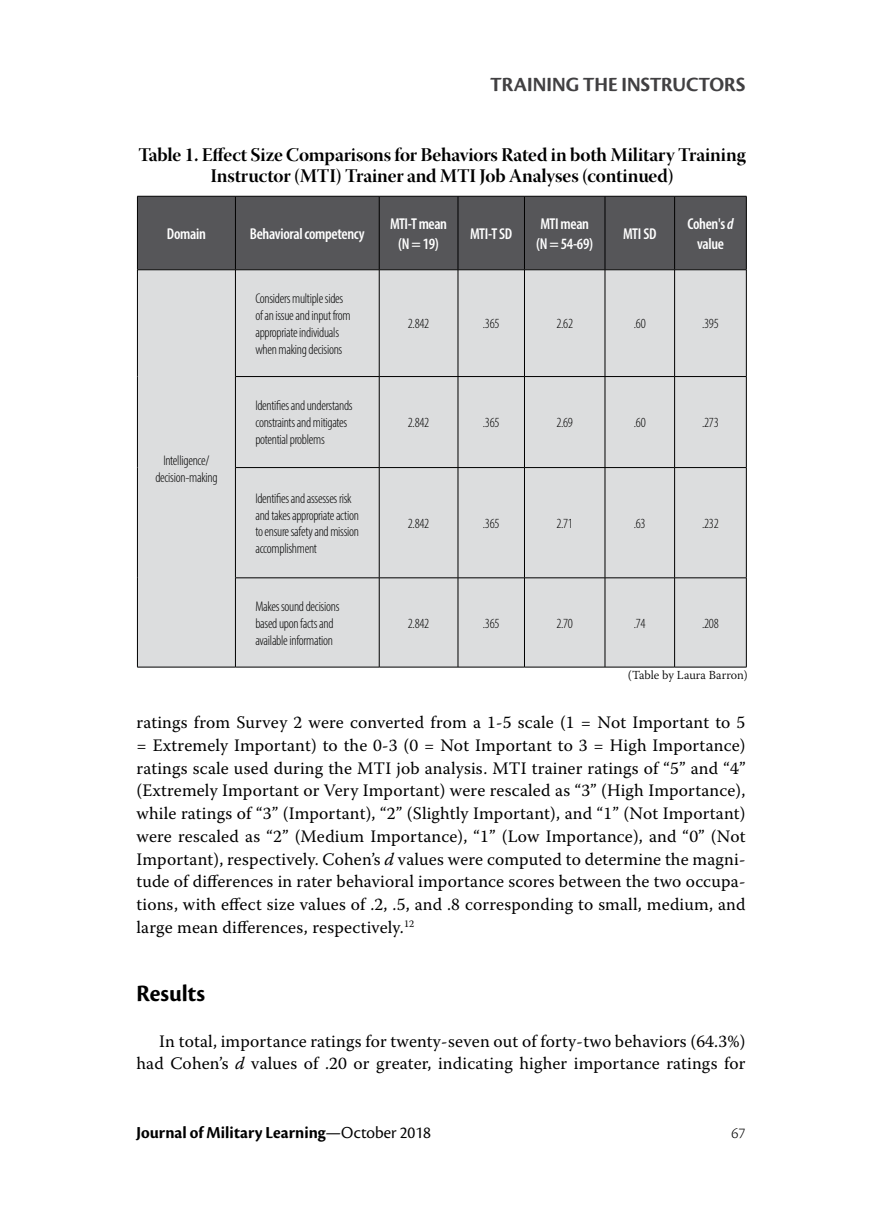
<style>
.page{position:relative;width:882px;height:1206px;background:#fff}
.page>*{position:absolute;margin:0;border:0;box-sizing:border-box;transform-origin:0 0}
.t1{font:24.5px "Cronos Pro Bold Disp";color:#000}
.t2{font:21px "Cronos Pro Bold Disp";letter-spacing:.005em;color:#414042}
.t3{font:19.25px/21px "Warnock Pro Bold Disp";letter-spacing:-.01em;color:#000;text-align:center}
.t4{font:17.5px/22.8px "Warnock Pro";letter-spacing:.01em;color:#000;text-align:justify}
.t5{font:17.5px "Cronos Pro Bold Disp";color:#000}
.t6{font:600 condensed 15.75px/19.2px "Myriad Pro";letter-spacing:-.02em;color:#fff;text-align:center}
.t7{font:300 15.75px "Cronos Pro";color:#000}
.t8{font:300 condensed 14px/16.8px "Myriad Pro";letter-spacing:-.02em;color:#000}
.t9{font:300 12.25px "Warnock Pro";color:#000}
.s1{font-style:italic}
.s2{font-family:"Cronos Pro Disp"}
</style>
<div class="page">
<div style="left:138px;top:197px;width:608px;height:72px;background:#565659"></div>
<div style="left:138px;top:270px;width:608px;height:397px;background:#dcddde"></div>
<hr style="left:137px;top:196px;width:98px;height:1px;background:#000">
<hr style="left:137px;top:196px;width:1px;height:74px;background:#000">
<hr style="left:235px;top:196px;width:144px;height:1px;background:#000">
<hr style="left:235px;top:196px;width:1px;height:74px;background:#000">
<hr style="left:379px;top:196px;width:79px;height:1px;background:#000">
<hr style="left:379px;top:196px;width:1px;height:74px;background:#000">
<hr style="left:458px;top:196px;width:66px;height:1px;background:#000">
<hr style="left:458px;top:196px;width:1px;height:74px;background:#000">
<hr style="left:524px;top:196px;width:81px;height:1px;background:#000">
<hr style="left:524px;top:196px;width:1px;height:74px;background:#000">
<hr style="left:605px;top:196px;width:70px;height:1px;background:#000">
<hr style="left:605px;top:196px;width:1px;height:74px;background:#000">
<hr style="left:675px;top:196px;width:72px;height:1px;background:#000">
<hr style="left:674px;top:196px;width:1px;height:74px;background:#000">
<hr style="left:746px;top:196px;width:1px;height:74px;background:#000">
<hr style="left:137px;top:269px;width:98px;height:1px;background:#000">
<hr style="left:137px;top:270px;width:1px;height:106px;background:#000">
<hr style="left:137px;top:376px;width:1px;height:91px;background:#000">
<hr style="left:137px;top:467px;width:1px;height:111px;background:#000">
<hr style="left:137px;top:578px;width:1px;height:89px;background:#000">
<hr style="left:137px;top:667px;width:98px;height:1px;background:#000">
<hr style="left:235px;top:269px;width:144px;height:1px;background:#000">
<hr style="left:235px;top:270px;width:1px;height:106px;background:#000">
<hr style="left:379px;top:269px;width:79px;height:1px;background:#000">
<hr style="left:379px;top:270px;width:1px;height:106px;background:#000">
<hr style="left:458px;top:269px;width:66px;height:1px;background:#000">
<hr style="left:458px;top:270px;width:1px;height:106px;background:#000">
<hr style="left:524px;top:269px;width:81px;height:1px;background:#000">
<hr style="left:524px;top:270px;width:1px;height:106px;background:#000">
<hr style="left:605px;top:269px;width:70px;height:1px;background:#000">
<hr style="left:605px;top:270px;width:1px;height:106px;background:#000">
<hr style="left:675px;top:269px;width:72px;height:1px;background:#000">
<hr style="left:674px;top:270px;width:1px;height:106px;background:#000">
<hr style="left:746px;top:270px;width:1px;height:106px;background:#000">
<hr style="left:235px;top:376px;width:144px;height:1px;background:#000">
<hr style="left:235px;top:377px;width:1px;height:90px;background:#000">
<hr style="left:379px;top:376px;width:79px;height:1px;background:#000">
<hr style="left:379px;top:377px;width:1px;height:90px;background:#000">
<hr style="left:458px;top:376px;width:66px;height:1px;background:#000">
<hr style="left:458px;top:377px;width:1px;height:90px;background:#000">
<hr style="left:524px;top:376px;width:81px;height:1px;background:#000">
<hr style="left:524px;top:377px;width:1px;height:90px;background:#000">
<hr style="left:605px;top:376px;width:70px;height:1px;background:#000">
<hr style="left:605px;top:377px;width:1px;height:90px;background:#000">
<hr style="left:675px;top:376px;width:72px;height:1px;background:#000">
<hr style="left:674px;top:377px;width:1px;height:90px;background:#000">
<hr style="left:746px;top:377px;width:1px;height:90px;background:#000">
<hr style="left:235px;top:467px;width:144px;height:1px;background:#000">
<hr style="left:235px;top:468px;width:1px;height:110px;background:#000">
<hr style="left:379px;top:467px;width:79px;height:1px;background:#000">
<hr style="left:379px;top:468px;width:1px;height:110px;background:#000">
<hr style="left:458px;top:467px;width:66px;height:1px;background:#000">
<hr style="left:458px;top:468px;width:1px;height:110px;background:#000">
<hr style="left:524px;top:467px;width:81px;height:1px;background:#000">
<hr style="left:524px;top:468px;width:1px;height:110px;background:#000">
<hr style="left:605px;top:467px;width:70px;height:1px;background:#000">
<hr style="left:605px;top:468px;width:1px;height:110px;background:#000">
<hr style="left:675px;top:467px;width:72px;height:1px;background:#000">
<hr style="left:674px;top:468px;width:1px;height:110px;background:#000">
<hr style="left:746px;top:468px;width:1px;height:110px;background:#000">
<hr style="left:235px;top:577px;width:144px;height:1px;background:#000">
<hr style="left:235px;top:578px;width:1px;height:89px;background:#000">
<hr style="left:379px;top:577px;width:79px;height:1px;background:#000">
<hr style="left:379px;top:578px;width:1px;height:89px;background:#000">
<hr style="left:458px;top:577px;width:66px;height:1px;background:#000">
<hr style="left:458px;top:578px;width:1px;height:89px;background:#000">
<hr style="left:524px;top:577px;width:81px;height:1px;background:#000">
<hr style="left:524px;top:578px;width:1px;height:89px;background:#000">
<hr style="left:605px;top:577px;width:70px;height:1px;background:#000">
<hr style="left:605px;top:578px;width:1px;height:89px;background:#000">
<hr style="left:675px;top:577px;width:72px;height:1px;background:#000">
<hr style="left:674px;top:578px;width:1px;height:89px;background:#000">
<hr style="left:746px;top:578px;width:1px;height:89px;background:#000">
<hr style="left:235px;top:667px;width:144px;height:1px;background:#000">
<hr style="left:379px;top:667px;width:79px;height:1px;background:#000">
<hr style="left:458px;top:667px;width:66px;height:1px;background:#000">
<hr style="left:524px;top:667px;width:81px;height:1px;background:#000">
<hr style="left:605px;top:667px;width:70px;height:1px;background:#000">
<hr style="left:675px;top:667px;width:72px;height:1px;background:#000">
<p class="t2" style="left:490px;top:72px;width:257px">TRAINING THE INSTRUCTORS</p>
<p class="t3" style="left:138px;top:144px;width:609px">Table 1. Effect Size Comparisons for Behaviors Rated in both Military Training<br>Instructor (MTI) Trainer and MTI Job Analyses (continued)</p>
<p class="t6" style="left:167px;top:224px;width:40px">Domain</p>
<p class="t6" style="left:250px;top:224px;width:116px">Behavioral competency</p>
<p class="t6" style="left:390px;top:214px;width:59px">MTI-T mean (N = 19)</p>
<p class="t6" style="left:470px;top:224px;width:44px">MTI-T SD</p>
<p class="t6" style="left:536px;top:214px;width:58px;text-align:left">MTI mean (N = 54-69)</p>
<p class="t6" style="left:623px;top:224px;width:35px">MTI SD</p>
<p class="t6" style="left:688px;top:214px;width:47px">Cohen's <span class="s1">d </span>value</p>
<p class="t8" style="left:155px;top:452px;width:64px;text-align:center">Intelligence/ decision-making</p>
<p class="t8" style="left:255px;top:290px;width:97px">Considers multiple sides of an issue and input from appropriate individuals when making decisions</p>
<p class="t8" style="left:255px;top:397px;width:99px">Identifies and understands constraints and mitigates potential problems</p>
<p class="t8" style="left:255px;top:490px;width:105px">Identifies and assesses risk and takes appropriate action to ensure safety and mission accomplishment</p>
<p class="t8" style="left:255px;top:598px;width:86px">Makes sound decisions based upon facts and available information</p>
<p class="t8" style="left:408px;top:315px;width:23px">2.842</p>
<p class="t8" style="left:483px;top:315px;width:18px">.365</p>
<p class="t8" style="left:556px;top:315px;width:18px">2.62</p>
<p class="t8" style="left:634px;top:315px;width:13px">.60</p>
<p class="t8" style="left:702px;top:315px;width:18px">.395</p>
<p class="t8" style="left:408px;top:414px;width:23px">2.842</p>
<p class="t8" style="left:483px;top:414px;width:18px">.365</p>
<p class="t8" style="left:556px;top:414px;width:18px">2.69</p>
<p class="t8" style="left:634px;top:414px;width:13px">.60</p>
<p class="t8" style="left:702px;top:414px;width:18px">.273</p>
<p class="t8" style="left:408px;top:515px;width:23px">2.842</p>
<p class="t8" style="left:483px;top:515px;width:18px">.365</p>
<p class="t8" style="left:556px;top:515px;width:18px">2.71</p>
<p class="t8" style="left:634px;top:515px;width:13px">.63</p>
<p class="t8" style="left:702px;top:515px;width:18px">.232</p>
<p class="t8" style="left:408px;top:614px;width:23px">2.842</p>
<p class="t8" style="left:483px;top:614px;width:18px">.365</p>
<p class="t8" style="left:556px;top:614px;width:18px">2.70</p>
<p class="t8" style="left:634px;top:614px;width:13px">.74</p>
<p class="t8" style="left:702px;top:614px;width:18px">.208</p>
<p class="t9" style="left:628px;top:668px;width:121px">(Table by Laura Barron)</p>
<p class="t4" style="left:136px;top:711px;width:611px">ratings from Survey 2 were converted from a 1-5 scale (1 = Not Important to 5 = Extremely Important) to the 0-3 (0 = Not Important to 3 = High Importance) ratings scale used during the MTI job analysis. MTI trainer ratings of “5” and “4” (Extremely Important or Very Important) were rescaled as “3” (High Importance), while ratings of “3” (Important), “2” (Slightly Important), and “1” (Not Important) were rescaled as “2” (Medium Importance), “1” (Low Importance), and “0” (Not Important), respectively. Cohen’s <span class="s1">d</span> values were computed to determine the magni&shy;tude of differences in rater behavioral importance scores between the two occupa&shy;tions, with effect size values of .2, .5, and .8 corresponding to small, medium, and large mean differences, respectively.<sup>12</sup></p>
<h1 class="t1" style="left:136px;top:979px;width:70px">Results</h1>
<p class="t4" style="left:136px;top:1029px;width:610px;text-align:right">In total, importance ratings for twenty-seven out of forty-two behaviors (64.3%) had Cohen’s <span class="s1">d</span> values of .20 or greater, indicating higher importance ratings for</p>
<p class="t5" style="left:136px;top:1122px;width:296px">Journal of Military Learning<span class="s2">—October 2018</span></p>
<p class="t7" style="left:732px;top:1124px;width:15px">67</p>
</div>
